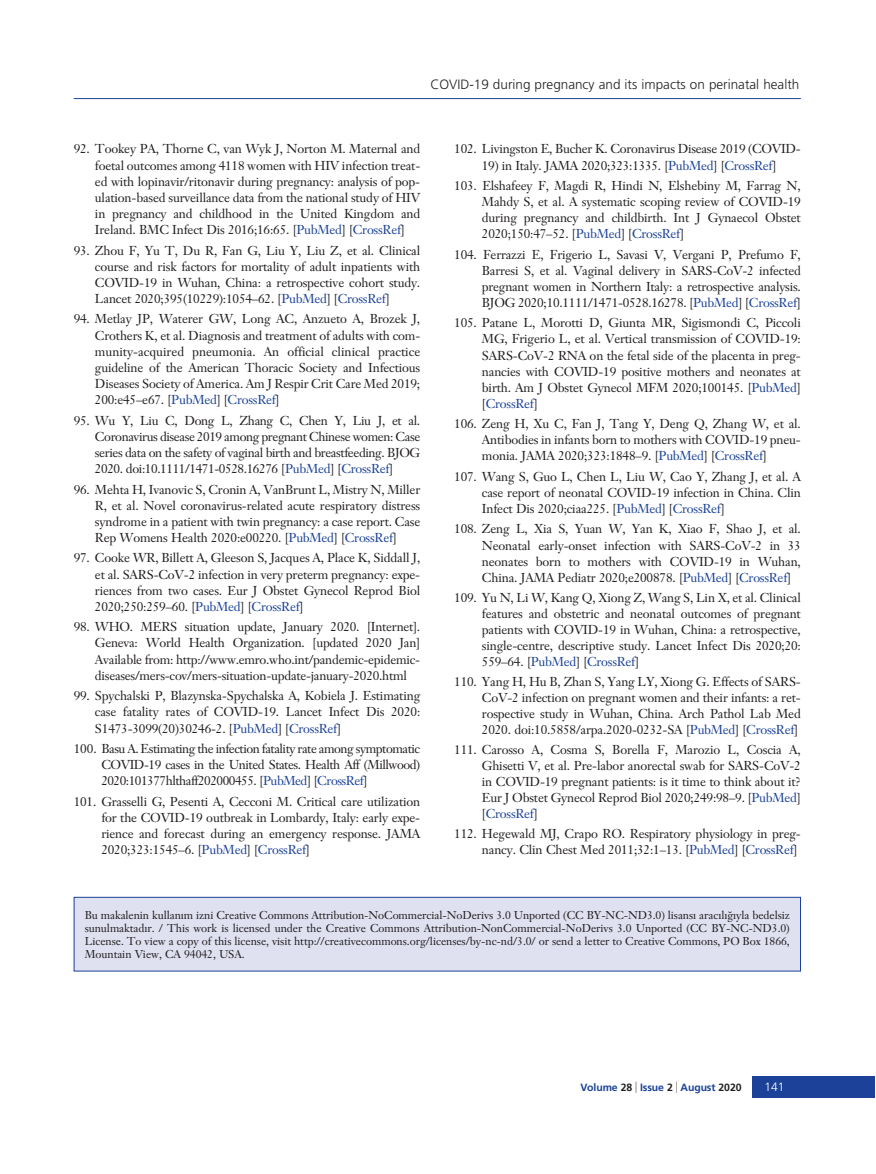
<style>
.page{position:relative;width:876px;height:1174px;background:#fff}
.page>*{position:absolute;margin:0;border:0;box-sizing:border-box;transform-origin:0 0}
.t1{font:300 13.5px "Frutiger";color:#231f20}
.t2{font:12.75px/16.2px "Janson Text";letter-spacing:-.015em;color:#231f20;text-align:justify}
.t3{font:300 12px "Frutiger";color:#fff}
.t4{font:11.25px/13px "Janson Text";letter-spacing:-.005em;color:#231f20;text-align:justify}
.t5{font:700 10.5px "Frutiger";letter-spacing:-.01em;color:#1b4298}
.s1{color:#1b4298}
.s2{color:#231f20}
</style>
<div class="page">
<div style="left:752px;top:1076px;width:123px;height:22px;background:#1b4298"></div>
<hr style="left:74px;top:98px;width:727px;height:1px;background:#1b4298">
<div style="left:74px;top:897px;width:726px;height:74px;background:#dfe0f0"></div>
<div style="left:74px;top:897px;width:727px;height:74px;border:1px solid #1b4298"></div>
<p class="t1" style="left:430px;top:79px;width:370px">COVID-19 during pregnancy and its impacts on perinatal health</p>
<p class="t2" style="left:95px;top:142px;width:327px;text-indent:-21px">92. Tookey PA, Thorne C, van Wyk J, Norton M. Maternal and foetal outcomes among 4118 women with HIV infection treat&shy;ed with lopinavir/ritonavir during pregnancy: analysis of pop&shy;ulation-based surveillance data from the national study of HIV in pregnancy and childhood in the United Kingdom and Ireland. BMC Infect Dis 2016;16:65. [<span class="s1">PubMed</span>] [<span class="s1">CrossRef</span>]</p>
<p class="t2" style="left:95px;top:243px;width:327px;text-indent:-21px">93. Zhou F, Yu T, Du R, Fan G, Liu Y, Liu Z, et al. Clinical course and risk factors for mortality of adult inpatients with COVID-19 in Wuhan, China: a retrospective cohort study.<br>Lancet 2020;395(10229):1054–62. [<span class="s1">PubMed</span>] [<span class="s1">CrossRef</span>]</p>
<p class="t2" style="left:95px;top:312px;width:327px;text-indent:-21px">94. Metlay JP, Waterer GW, Long AC, Anzueto A, Brozek J, Crothers K, et al. Diagnosis and treatment of adults with com&shy;munity-acquired pneumonia. An official clinical practice guideline of the American Thoracic Society and Infectious Diseases Society of America. Am J Respir Crit Care Med 2019; 200:e45–e67. [<span class="s1">PubMed</span>] [<span class="s1">CrossRef</span>]</p>
<p class="t2" style="left:95px;top:413px;width:327px;text-indent:-21px">95. Wu Y, Liu C, Dong L, Zhang C, Chen Y, Liu J, et al.<br>Coronavirus disease 2019 among pregnant Chinese women: Case series data on the safety of vaginal birth and breastfeeding. BJOG 2020. doi:10.1111/1471-0528.16276 [<span class="s1">PubMed</span>] [<span class="s1">CrossRef</span>]</p>
<p class="t2" style="left:95px;top:482px;width:327px;text-indent:-21px">96. Mehta H, Ivanovic S, Cronin A, VanBrunt L, Mistry N, Miller R, et al. Novel coronavirus-related acute respiratory distress syndrome in a patient with twin pregnancy: a case report. Case Rep Womens Health 2020:e00220. [<span class="s1">PubMed</span>] [<span class="s1">CrossRef</span>]</p>
<p class="t2" style="left:95px;top:551px;width:327px;text-indent:-21px">97. Cooke WR, Billett A, Gleeson S, Jacques A, Place K, Siddall J, et al. SARS-CoV-2 infection in very preterm pregnancy: expe&shy;riences from two cases. Eur J Obstet Gynecol Reprod Biol 2020;250:259–60. [<span class="s1">PubMed</span>] [<span class="s1">CrossRef</span>]</p>
<p class="t2" style="left:95px;top:620px;width:327px;text-indent:-21px">98. WHO. MERS situation update, January 2020. [Internet].<br>Geneva: World Health Organization. [updated 2020 Jan] Available from: http://www.emro.who.int/pandemic-epidemic&shy;diseases/mers-cov/mers-situation-update-january-2020.html</p>
<p class="t2" style="left:95px;top:689px;width:327px;text-indent:-21px">99. Spychalski P, Blazynska-Spychalska A, Kobiela J. Estimating case fatality rates of COVID-19. Lancet Infect Dis 2020:<br>S1473-3099(20)30246-2. [<span class="s1">PubMed</span>] [<span class="s1">CrossRef</span>]</p>
<p class="t2" style="left:101px;top:741px;width:320px;text-indent:-28px">100. Basu A. Estimating the infection fatality rate among symptomatic COVID-19 cases in the United States. Health Aff (Millwood)<br>2020:101377hlthaff202000455. [<span class="s1">PubMed</span>] [<span class="s1">CrossRef</span>]</p>
<p class="t2" style="left:101px;top:794px;width:320px;text-indent:-28px">101. Grasselli G, Pesenti A, Cecconi M. Critical care utilization for the COVID-19 outbreak in Lombardy, Italy: early expe&shy;rience and forecast during an emergency response. JAMA 2020;323:1545–6. [<span class="s1">PubMed</span>] [<span class="s1">CrossRef</span>]</p>
<p class="t2" style="left:454px;top:142px;width:348px">102. Livingston E, Bucher K. Coronavirus Disease 2019 (COVID-</p>
<p class="t2" style="left:454px;top:156px;width:348px;line-height:20.4px;text-align:center">19) in Italy. JAMA 2020;323:1335. [<span class="s1">PubMed</span>] [<span class="s1">CrossRef</span>]<br>103. Elshafeey F, Magdi R, Hindi N, Elshebiny M, Farrag N,</p>
<p class="t2" style="left:482px;top:195px;width:320px">Mahdy S, et al. A systematic scoping review of COVID-19 during pregnancy and childbirth. Int J Gynaecol Obstet 2020;150:47–52. [<span class="s1">PubMed</span>] [<span class="s1">CrossRef</span>]</p>
<p class="t2" style="left:482px;top:247px;width:320px;text-indent:-28px">104. Ferrazzi E, Frigerio L, Savasi V, Vergani P, Prefumo F, Barresi S, et al. Vaginal delivery in SARS-CoV-2 infected pregnant women in Northern Italy: a retrospective analysis.<br>BJOG 2020;10.1111/1471-0528.16278. [<span class="s1">PubMed</span>] [<span class="s1">CrossRef</span>]</p>
<p class="t2" style="left:482px;top:316px;width:320px;text-indent:-28px">105. Patane L, Morotti D, Giunta MR, Sigismondi C, Piccoli MG, Frigerio L, et al. Vertical transmission of COVID-19:<br>SARS-CoV-2 RNA on the fetal side of the placenta in preg&shy;nancies with COVID-19 positive mothers and neonates at birth. Am J Obstet Gynecol MFM 2020;100145. [<span class="s1">PubMed</span>] [<span class="s1">CrossRef</span>]</p>
<p class="t2" style="left:482px;top:417px;width:320px;text-indent:-28px">106. Zeng H, Xu C, Fan J, Tang Y, Deng Q, Zhang W, et al.<br>Antibodies in infants born to mothers with COVID-19 pneu&shy;monia. JAMA 2020;323:1848–9. [<span class="s1">PubMed</span>] [<span class="s1">CrossRef</span>]</p>
<p class="t2" style="left:482px;top:470px;width:320px;text-indent:-28px">107. Wang S, Guo L, Chen L, Liu W, Cao Y, Zhang J, et al. A case report of neonatal COVID-19 infection in China. Clin Infect Dis 2020;ciaa225. [<span class="s1">PubMed</span>] [<span class="s1">CrossRef</span>]</p>
<p class="t2" style="left:482px;top:522px;width:320px;text-indent:-28px">108. Zeng L, Xia S, Yuan W, Yan K, Xiao F, Shao J, et al.<br>Neonatal early-onset infection with SARS-CoV-2 in 33 neonates born to mothers with COVID-19 in Wuhan, China. JAMA Pediatr 2020;e200878. [<span class="s1">PubMed</span>] [<span class="s1">CrossRef</span>]</p>
<p class="t2" style="left:482px;top:591px;width:320px;text-indent:-28px">109. Yu N, Li W, Kang Q, Xiong Z, Wang S, Lin X, et al. Clinical features and obstetric and neonatal outcomes of pregnant patients with COVID-19 in Wuhan, China: a retrospective, single-centre, descriptive study. Lancet Infect Dis 2020;20:<br>559–64. [<span class="s1">PubMed</span>] [<span class="s1">CrossRef</span>]</p>
<p class="t2" style="left:482px;top:675px;width:320px;text-indent:-28px">110. Yang H, Hu B, Zhan S, Yang LY, Xiong G. Effects of SARS-CoV-2 infection on pregnant women and their infants: a ret&shy;rospective study in Wuhan, China. Arch Pathol Lab Med 2020. doi:10.5858/arpa.2020-0232-SA [<span class="s1">PubMed</span>] [<span class="s1">CrossRef</span>]</p>
<p class="t2" style="left:482px;top:743px;width:320px;text-indent:-28px">111. Carosso A, Cosma S, Borella F, Marozio L, Coscia A, Ghisetti V, et al. Pre-labor anorectal swab for SARS-CoV-2 in COVID-19 pregnant patients: is it time to think about it?<br>Eur J Obstet Gynecol Reprod Biol 2020;249:98–9. [<span class="s1">PubMed</span>] [<span class="s1">CrossRef</span>]</p>
<p class="t2" style="left:454px;top:827px;width:348px;text-align:right">112. Hegewald MJ, Crapo RO. Respiratory physiology in preg&shy;nancy. Clin Chest Med 2011;32:1–13. [<span class="s1">PubMed</span>] [<span class="s1">CrossRef</span>]</p>
<p class="t4" style="left:85px;top:909px;width:707px">Bu makalenin kullan›m izni Creative Commons Attribution-NoCommercial-NoDerivs 3.0 Unported (CC BY-NC-ND3.0) lisans› arac›l›¤›yla bedelsiz sunulmaktad›r. / This work is licensed under the Creative Commons Attribution-NonCommercial-NoDerivs 3.0 Unported (CC BY-NC-ND3.0)<br>License. To view a copy of this license, visit http://creativecommons.org/licenses/by-nc-nd/3.0/ or send a letter to Creative Commons, PO Box 1866, Mountain View, CA 94042, USA.</p>
<p class="t5" style="left:580px;top:1083px;width:163px">Volume <span class="s2">28</span> Issue <span class="s2">2</span> August <span class="s2">2020</span></p>
<p class="t3" style="left:764px;top:1082px;width:22px">141</p>
</div>
